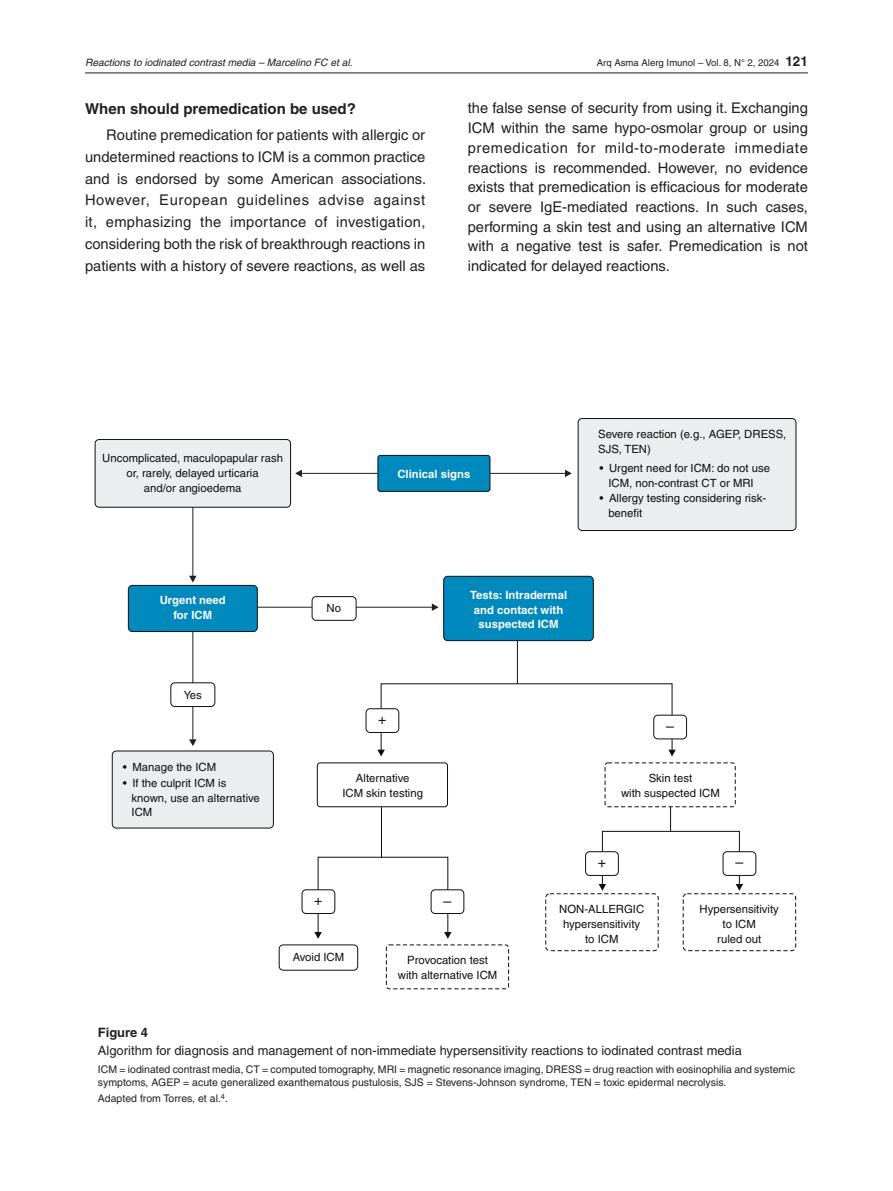
<style>
.page{position:relative;width:893px;height:1191px;background:#fff}
.page>*{position:absolute;margin:0;border:0;box-sizing:border-box;transform-origin:0 0}
.t1{font:700 15px "Helvetica";color:#231f20}
.t2{font:14.7px/19.6px "Helvetica";color:#231f20;text-align:justify}
.t3{font:14.1px "Helvetica";color:#0d1017}
.t4{font:12.9px "Helvetica";color:#231f20}
.t5{font:700 12.9px "Helvetica";color:#231f20}
.t6{font:11.4px/15px "Helvetica";color:#0d1017;text-align:center}
.t7{font:700 11.4px/14.9px "Helvetica";color:#fdfdfd;text-align:center}
.t8{font:10.5px/13.5px "Helvetica";color:#231f20}
.t9{font:italic 10.2px "Helvetica";color:#231f20}
.t10{font:9.6px "Helvetica";color:#231f20}
.s1{font-weight:700;font-size:13.5px}
</style>
<div class="page">
<hr style="left:85px;top:73px;width:723px;height:1px;background:#231f20">
<svg style="left:317px;top:641px;width:354px;height:291px"></svg>
<svg style="left:314px;top:932px;width:8px;height:6px"></svg>
<svg style="left:444px;top:932px;width:8px;height:6px"></svg>
<div style="left:602px;top:831px;width:138px;height:54px;border:1px solid #0d1017"></div>
<svg style="left:599px;top:884px;width:7px;height:6px"></svg>
<svg style="left:736px;top:884px;width:7px;height:6px"></svg>
<svg style="left:377px;top:749px;width:8px;height:7px"></svg>
<svg style="left:668px;top:749px;width:8px;height:7px"></svg>
<hr style="left:192px;top:466px;width:1px;height:110px;background:#231f20">
<svg style="left:189px;top:576px;width:8px;height:6px"></svg>
<hr style="left:192px;top:615px;width:1px;height:125px;background:#231f20">
<svg style="left:189px;top:739px;width:8px;height:7px"></svg>
<hr style="left:301px;top:473px;width:265px;height:1px;background:#231f20">
<svg style="left:565px;top:469px;width:7px;height:8px"></svg>
<svg style="left:295px;top:469px;width:7px;height:8px"></svg>
<hr style="left:248px;top:607px;width:184px;height:1px;background:#231f20">
<svg style="left:432px;top:603px;width:7px;height:8px"></svg>
<div style="left:95px;top:439px;width:196px;height:68px;background:#ebedee;border-radius:4px"></div>
<div style="left:95px;top:439px;width:196px;height:68px;border:1px solid #0d1017;border-radius:4px"></div>
<div style="left:578px;top:418px;width:218px;height:112px;background:#ebedee;border-radius:4px"></div>
<div style="left:578px;top:418px;width:218px;height:113px;border:1px solid #0d1017;border-radius:4px"></div>
<div style="left:112px;top:751px;width:161px;height:77px;background:#ebedee;border-radius:4px"></div>
<div style="left:112px;top:750px;width:162px;height:78px;border:1px solid #0d1017;border-radius:4px"></div>
<div style="left:378px;top:455px;width:112px;height:36px;background:#0089bd;border-radius:2px"></div>
<div style="left:378px;top:455px;width:112px;height:37px;border:1px solid #0d1017;border-radius:2px"></div>
<div style="left:128px;top:585px;width:129px;height:46px;background:#0089bd;border-radius:4px"></div>
<div style="left:128px;top:585px;width:130px;height:47px;border:1px solid #0d1017;border-radius:4px"></div>
<div style="left:444px;top:576px;width:149px;height:64px;background:#0089bd;border-radius:4px"></div>
<div style="left:443px;top:576px;width:151px;height:65px;border:1px solid #0d1017;border-radius:4px"></div>
<div style="left:312px;top:596px;width:44px;height:24px;background:#fff;border-radius:4px"></div>
<div style="left:312px;top:596px;width:44px;height:24px;border:1px solid #0d1017;border-radius:4px"></div>
<div style="left:171px;top:683px;width:44px;height:23px;background:#fff;border-radius:4px"></div>
<div style="left:170px;top:682px;width:45px;height:25px;border:1px solid #0d1017;border-radius:4px"></div>
<div style="left:366px;top:708px;width:33px;height:24px;background:#fff;border-radius:4px"></div>
<div style="left:366px;top:708px;width:33px;height:25px;border:1px solid #0d1017;border-radius:4px"></div>
<div style="left:586px;top:851px;width:32px;height:24px;background:#fff;border-radius:4px"></div>
<div style="left:585px;top:851px;width:34px;height:24px;border:1px solid #0d1017;border-radius:4px"></div>
<div style="left:302px;top:889px;width:33px;height:24px;background:#fff;border-radius:4px"></div>
<div style="left:302px;top:889px;width:33px;height:25px;border:1px solid #0d1017;border-radius:4px"></div>
<div style="left:654px;top:715px;width:32px;height:24px;background:#fff;border-radius:4px"></div>
<div style="left:653px;top:715px;width:34px;height:24px;border:1px solid #0d1017;border-radius:4px"></div>
<div style="left:723px;top:851px;width:33px;height:24px;background:#fff;border-radius:4px"></div>
<div style="left:723px;top:851px;width:33px;height:24px;border:1px solid #0d1017;border-radius:4px"></div>
<div style="left:431px;top:889px;width:33px;height:24px;background:#fff;border-radius:4px"></div>
<div style="left:431px;top:889px;width:33px;height:25px;border:1px solid #0d1017;border-radius:4px"></div>
<div style="left:317px;top:763px;width:130px;height:43px;background:#fff;border-radius:3px"></div>
<div style="left:317px;top:762px;width:131px;height:45px;border:1px solid #0d1017;border-radius:3px"></div>
<div style="left:386px;top:944px;width:123px;height:45px;border:1px dashed #0d1017;border-radius:3px"></div>
<div style="left:605px;top:763px;width:130px;height:43px;background:#fff;border-radius:3px"></div>
<div style="left:605px;top:762px;width:131px;height:45px;border:1px dashed #0d1017;border-radius:3px"></div>
<div style="left:546px;top:893px;width:112px;height:57px;background:#fff;border-radius:4px"></div>
<div style="left:545px;top:893px;width:114px;height:58px;border:1px dashed #0d1017;border-radius:4px"></div>
<div style="left:683px;top:893px;width:113px;height:58px;border:1px dashed #0d1017;border-radius:4px"></div>
<div style="left:279px;top:944px;width:79px;height:26px;border:1px solid #0d1017;border-radius:4px"></div>
<p class="t9" style="left:85px;top:56px;width:269px">Reactions to iodinated contrast media – Marcelino FC et al.</p>
<p class="t1" style="left:85px;top:99px;width:272px">When should premedication be used?</p>
<p class="t2" style="left:85px;top:124px;width:343px;line-height:21.9px;text-indent:21px">Routine premedication for patients with allergic or undetermined reactions to ICM is a common practice and is endorsed by some American associations.<br>However, European guidelines advise against it, emphasizing the importance of investigation, considering both the risk of breakthrough reactions in patients with a history of severe reactions, as well as</p>
<p class="t10" style="left:597px;top:58px;width:213px">Arq Asma Alerg Imunol – Vol. 8, N° 2, 2024 <span class="s1">121</span></p>
<p class="t2" style="left:468px;top:98px;width:342px">the false sense of security from using it. Exchanging ICM within the same hypo-osmolar group or using premedication for mild-to-moderate immediate reactions is recommended. However, no evidence exists that premedication is efficacious for moderate or severe IgE-mediated reactions. In such cases, performing a skin test and using an alternative ICM with a negative test is safer. Premedication is not indicated for delayed reactions.</p>
<p class="t6" style="left:102px;top:450px;width:182px">Uncomplicated, maculopapular rash or, rarely, delayed urticaria<br>and/or angioedema</p>
<p class="t7" style="left:397px;top:466px;width:75px">Clinical signs</p>
<p class="t7" style="left:160px;top:592px;width:67px">Urgent need for ICM</p>
<p class="t7" style="left:470px;top:587px;width:99px">Tests: Intradermal and contact with suspected ICM</p>
<p class="t6" style="left:327px;top:601px;width:16px">No</p>
<p class="t6" style="left:184px;top:687px;width:19px">Yes</p>
<p class="t3" style="left:378px;top:711px;width:10px">+</p>
<p class="t6" style="left:123px;top:760px;width:95px">• Manage the ICM</p>
<p class="t6" style="left:132px;top:776px;width:130px;line-height:14.4px;text-align:left;text-indent:-9px">• If the culprit ICM is known, use an alternative<br>ICM</p>
<p class="t6" style="left:342px;top:770px;width:82px">Alternative<br>ICM skin testing</p>
<p class="t6" style="left:598px;top:427px;width:190px;text-align:left">Severe reaction (e.g., AGEP, DRESS,<br>SJS, TEN)</p>
<p class="t6" style="left:608px;top:461px;width:163px;line-height:14.4px;text-align:left;text-indent:-9px">• Urgent need for ICM: do not use<br>ICM, non-contrast CT or MRI</p>
<p class="t6" style="left:608px;top:491px;width:159px;line-height:14.4px;text-align:left;text-indent:-9px">• Allergy testing considering risk&shy;benefit</p>
<p class="t3" style="left:666px;top:718px;width:9px">–</p>
<p class="t6" style="left:621px;top:770px;width:100px">Skin test<br>with suspected ICM</p>
<p class="t3" style="left:598px;top:854px;width:10px">+</p>
<p class="t3" style="left:735px;top:854px;width:9px">–</p>
<p class="t3" style="left:314px;top:892px;width:10px">+</p>
<p class="t6" style="left:293px;top:949px;width:53px">Avoid ICM</p>
<p class="t3" style="left:443px;top:892px;width:9px">–</p>
<p class="t6" style="left:398px;top:952px;width:101px">Provocation test with alternative ICM</p>
<p class="t6" style="left:559px;top:901px;width:86px">NON-ALLERGIC hypersensitivity to ICM</p>
<p class="t6" style="left:700px;top:901px;width:81px">Hypersensitivity to ICM<br>ruled out</p>
<p class="t5" style="left:98px;top:1024px;width:52px">Figure 4</p>
<p class="t4" style="left:98px;top:1042px;width:645px">Algorithm for diagnosis and management of non-immediate hypersensitivity reactions to iodinated contrast media</p>
<p class="t8" style="left:98px;top:1062px;width:698px">ICM = iodinated contrast media, CT = computed tomography, MRI = magnetic resonance imaging, DRESS = drug reaction with eosinophilia and systemic symptoms, AGEP = acute generalized exanthematous pustulosis, SJS = Stevens-Johnson syndrome, TEN = toxic epidermal necrolysis.</p>
<p class="t8" style="left:98px;top:1091px;width:131px">Adapted from Torres, et al.<sup>4</sup>.</p>
</div>
